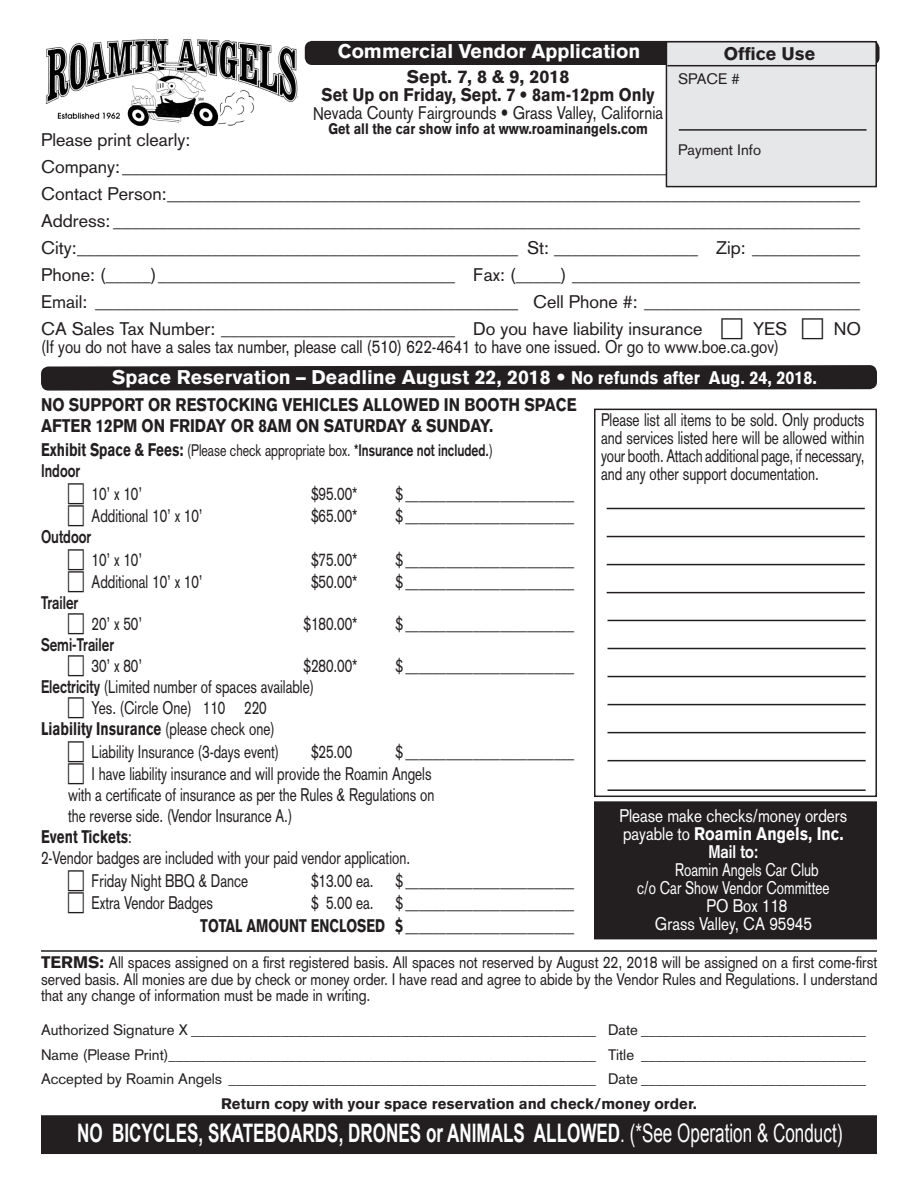
<style>
.page{position:relative;width:918px;height:1188px;background:#fff}
.page>*{position:absolute;margin:0;border:0;box-sizing:border-box;transform-origin:0 0}
.t1{font:700 25.5px "Arial";color:#fff;scale:.67 1}
.t2{font:900 19.5px "Akzidenz Grotesk";color:#fff}
.t3{font:18px/18px "Akzidenz Grotesk";color:#231f20;text-align:justify;scale:.75 1}
.t4{font:18px "Akzidenz Grotesk";color:#231f20}
.t5{font:18px "Akzidenz Grotesk";color:#231f20;scale:.85 1}
.t6{font:900 18px "Akzidenz Grotesk";color:#231f20;scale:.75 1}
.t7{font:900 18px/21px "Akzidenz Grotesk";color:#231f20;scale:.85 1}
.t8{font:18px/18px "Akzidenz Grotesk";color:#fff;scale:.85 1}
.t9{font:18px "Akzidenz Grotesk";color:#fff;scale:.75 1}
.t10{font:900 18px "Akzidenz Grotesk";color:#231f20;scale:.9 1}
.t11{font:700 18px "Akzidenz Grotesk";color:#231f20;scale:.75 1}
.t12{font:900 18px "Akzidenz Grotesk";color:#fff;scale:.85 1}
.t13{font:900 18px "Akzidenz Grotesk";color:#231f20}
.t14{font:700 18px "Akzidenz Grotesk";color:#fff;scale:.85 1}
.t15{font:16.5px/16.5px "Akzidenz Grotesk";color:#231f20;text-align:justify;scale:.85 1}
.t16{font:16.5px "Akzidenz Grotesk";color:#231f20;scale:.75 1}
.t17{font:15px "Akzidenz Grotesk";color:#231f20}
.t18{font:900 15px "Akzidenz Grotesk";color:#231f20}
.t19{font:900 15px "Akzidenz Grotesk";color:#231f20;scale:.85 1}
.s1{font-size:18px}
.s2{font-weight:900;font-size:18px}
.s3{font-weight:700}
.s4{font-weight:400}
.s5{font-weight:900}
</style>
<div class="page">
<div style="left:42px;top:1116px;width:834px;height:37px;background:#231f20"></div>
<div style="left:41px;top:1115px;width:836px;height:39px;border:2px solid #231f20"></div>
<div style="left:306px;top:42px;width:573px;height:22px;background:#231f20;border-radius:7px"></div>
<div style="left:305px;top:41px;width:575px;height:24px;border:2px solid #231f20;border-radius:7px"></div>
<img style="left:45px;top:39px;width:253px;height:87px">
<div style="left:595px;top:802px;width:281px;height:137px;background:#231f20"></div>
<div style="left:594px;top:801px;width:283px;height:138px;border:2px solid #231f20"></div>
<div style="left:594px;top:409px;width:283px;height:388px;border:2px solid #231f20"></div>
<div style="left:41px;top:366px;width:836px;height:24px;background:#231f20"></div>
<hr style="left:608px;top:620px;width:258px;height:1px;background:#231f20">
<hr style="left:608px;top:648px;width:258px;height:1px;background:#231f20">
<hr style="left:608px;top:676px;width:258px;height:1px;background:#231f20">
<hr style="left:608px;top:704px;width:258px;height:1px;background:#231f20">
<hr style="left:608px;top:732px;width:258px;height:1px;background:#231f20">
<hr style="left:608px;top:760px;width:258px;height:1px;background:#231f20">
<hr style="left:607px;top:508px;width:258px;height:1px;background:#231f20">
<hr style="left:607px;top:536px;width:258px;height:1px;background:#231f20">
<hr style="left:607px;top:564px;width:258px;height:1px;background:#231f20">
<hr style="left:607px;top:592px;width:258px;height:1px;background:#231f20">
<hr style="left:41px;top:950px;width:836px;height:2px;background:#231f20">
<div style="left:666px;top:42px;width:210px;height:145px;background:#e6e7e9"></div>
<div style="left:666px;top:41px;width:211px;height:146px;border:2px solid #231f20"></div>
<hr style="left:667px;top:65px;width:210px;height:1px;background:#231f20">
<hr style="left:679px;top:129px;width:188px;height:2px;background:#231f20">
<hr style="left:608px;top:789px;width:258px;height:2px;background:#231f20">
<p class="t2" style="left:338px;top:40px;width:304px">Commercial Vendor Application</p>
<p class="t13" style="left:724px;top:43px;width:93px">Office Use</p>
<p class="t17" style="left:678px;top:70px;width:63px">SPACE #</p>
<p class="t13" style="left:407px;top:66px;width:164px">Sept. 7, 8 &amp; 9, 2018</p>
<p class="t10" style="left:322px;top:84px;width:372px">Set Up on Friday, Sept. 7 • 8am-12pm Only</p>
<p class="t5" style="left:313px;top:102px;width:413px">Nevada County Fairgrounds • Grass Valley, California</p>
<p class="t19" style="left:328px;top:120px;width:377px">Get all the car show info at www.roaminangels.com</p>
<p class="t4" style="left:41px;top:129px;width:151px">Please print clearly:</p>
<p class="t4" style="left:41px;top:156px;width:820px">Company:__________________________________________________________________________________</p>
<p class="t4" style="left:41px;top:183px;width:820px">Contact Person:_____________________________________________________________________________</p>
<p class="t4" style="left:41px;top:210px;width:820px">Address: ___________________________________________________________________________________</p>
<p class="t4" style="left:41px;top:237px;width:820px">City:_________________________________________________ St: ________________ Zip: ____________</p>
<p class="t4" style="left:41px;top:264px;width:820px">Phone: (_____)_________________________________ Fax: (_____) ________________________________</p>
<p class="t4" style="left:41px;top:291px;width:821px">Email: _______________________________________________ Cell Phone #: ________________________</p>
<p class="t4" style="left:41px;top:318px;width:663px">CA Sales Tax Number: __________________________ Do you have liability insurance</p>
<p class="t4" style="left:753px;top:318px;width:36px">YES</p>
<p class="t4" style="left:834px;top:318px;width:29px">NO</p>
<p class="t5" style="left:41px;top:336px;width:870px">(If you do not have a sales tax number, please call (510) 622-4641 to have one issued. Or go to www.boe.ca.gov)</p>
<p class="t17" style="left:678px;top:141px;width:85px">Payment Info</p>
<p class="t2" style="left:112px;top:365px;width:706px">Space Reservation – Deadline August 22, 2018 • <span class="s1">No refunds after Aug. 24, 2018.</span></p>
<p class="t7" style="left:41px;top:394px;width:632px">NO SUPPORT OR RESTOCKING VEHICLES ALLOWED IN BOOTH SPACE<br>AFTER 12PM ON FRIDAY OR 8AM ON SATURDAY &amp; SUNDAY.</p>
<p class="t16" style="left:41px;top:441px;width:604px"><span class="s2">Exhibit Space &amp; Fees:</span> (Please check appropriate box. <span class="s3">*Insurance not included.</span>)</p>
<p class="t11" style="left:41px;top:460px;width:54px">Indoor</p>
<p class="t3" style="left:92px;top:484px;width:69px">10’ x 10’</p>
<p class="t3" style="left:311px;top:484px;width:64px">$95.00*</p>
<p class="t3" style="left:395px;top:484px;width:240px">$ _________________________</p>
<p class="t3" style="left:92px;top:507px;width:150px">Additional 10’ x 10’</p>
<p class="t3" style="left:311px;top:507px;width:64px">$65.00*</p>
<p class="t3" style="left:395px;top:507px;width:240px">$ _________________________</p>
<p class="t11" style="left:41px;top:526px;width:69px">Outdoor</p>
<p class="t3" style="left:92px;top:550px;width:69px">10’ x 10’</p>
<p class="t3" style="left:311px;top:550px;width:64px">$75.00*</p>
<p class="t3" style="left:395px;top:550px;width:240px">$ _________________________</p>
<p class="t3" style="left:92px;top:573px;width:150px">Additional 10’ x 10’</p>
<p class="t3" style="left:311px;top:573px;width:64px">$50.00*</p>
<p class="t3" style="left:395px;top:573px;width:240px">$ _________________________</p>
<p class="t11" style="left:41px;top:592px;width:51px">Trailer</p>
<p class="t3" style="left:92px;top:615px;width:69px">20’ x 50’</p>
<p class="t3" style="left:304px;top:615px;width:74px">$180.00*</p>
<p class="t3" style="left:395px;top:615px;width:240px">$ _________________________</p>
<p class="t11" style="left:41px;top:634px;width:99px">Semi-Trailer</p>
<p class="t3" style="left:92px;top:657px;width:69px">30’ x 80’</p>
<p class="t3" style="left:304px;top:657px;width:74px">$280.00*</p>
<p class="t3" style="left:395px;top:657px;width:240px">$ _________________________</p>
<p class="t3" style="left:41px;top:678px;width:365px"><span class="s3">Electricity</span> (Limited number of spaces available)</p>
<p class="t3" style="left:92px;top:699px;width:235px">Yes. (Circle One) 110 220</p>
<p class="t6" style="left:41px;top:718px;width:313px">Liability Insurance <span class="s4">(please check one)</span></p>
<p class="t3" style="left:92px;top:742px;width:252px">Liability Insurance (3-days event)</p>
<p class="t3" style="left:311px;top:742px;width:57px">$25.00</p>
<p class="t3" style="left:395px;top:742px;width:240px">$ _________________________</p>
<p class="t3" style="left:68px;top:763px;width:490px;line-height:21px;text-align:left;text-indent:24px">I have liability insurance and will provide the Roamin Angels with a certificate of insurance as per the Rules &amp; Regulations on the reverse side. (Vendor Insurance A.)</p>
<p class="t6" style="left:41px;top:826px;width:123px">Event Tickets<span class="s4">:</span></p>
<p class="t3" style="left:41px;top:849px;width:494px">2-Vendor badges are included with your paid vendor application.</p>
<p class="t3" style="left:92px;top:871px;width:210px">Friday Night BBQ &amp; Dance</p>
<p class="t3" style="left:311px;top:871px;width:352px">$13.00 ea. $ _________________________</p>
<p class="t3" style="left:92px;top:894px;width:163px">Extra Vendor Badges</p>
<p class="t3" style="left:311px;top:894px;width:352px">$ 5.00 ea. $ _________________________</p>
<p class="t6" style="left:200px;top:914px;width:500px">TOTAL AMOUNT ENCLOSED $ _________________________</p>
<p class="t15" style="left:41px;top:954px;width:986px"><span class="s5">TERMS:</span> All spaces assigned on a first registered basis. All spaces not reserved by August 22, 2018 will be assigned on a first come-first served basis. All monies are due by check or money order. I have read and agree to abide by the Vendor Rules and Regulations. I understand that any change of information must be made in writing.</p>
<p class="t17" style="left:41px;top:1021px;width:826px">Authorized Signature X ______________________________________________________ Date ______________________________</p>
<p class="t17" style="left:41px;top:1046px;width:827px">Name (Please Print)_________________________________________________________ Title ______________________________</p>
<p class="t17" style="left:41px;top:1070px;width:826px">Accepted by Roamin Angels _________________________________________________ Date ______________________________</p>
<p class="t18" style="left:221px;top:1095px;width:477px">Return copy with your space reservation and check/money order.</p>
<p class="t3" style="left:601px;top:411px;width:353px">Please list all items to be sold. Only products and services listed here will be allowed within your booth. Attach additional page, if necessary, and any other support documentation.</p>
<p class="t8" style="left:619px;top:806px;width:270px">Please make checks/money orders</p>
<p class="t12" style="left:623px;top:822px;width:261px"><span class="s4">payable to</span> Roamin Angels, Inc.</p>
<p class="t14" style="left:708px;top:841px;width:60px">Mail to:</p>
<p class="t9" style="left:675px;top:859px;width:193px">Roamin Angels Car Club</p>
<p class="t9" style="left:637px;top:877px;width:258px">c/o Car Show Vendor Committee</p>
<p class="t8" style="left:655px;top:896px;width:186px;text-indent:51px">PO Box 118<br>Grass Valley, CA 95945</p>
<p class="t1" style="left:77px;top:1117px;width:1144px">NO BICYCLES, SKATEBOARDS, DRONES or ANIMALS ALLOWED<span class="s4">. (*See Operation &amp; Conduct)</span></p>
</div>
